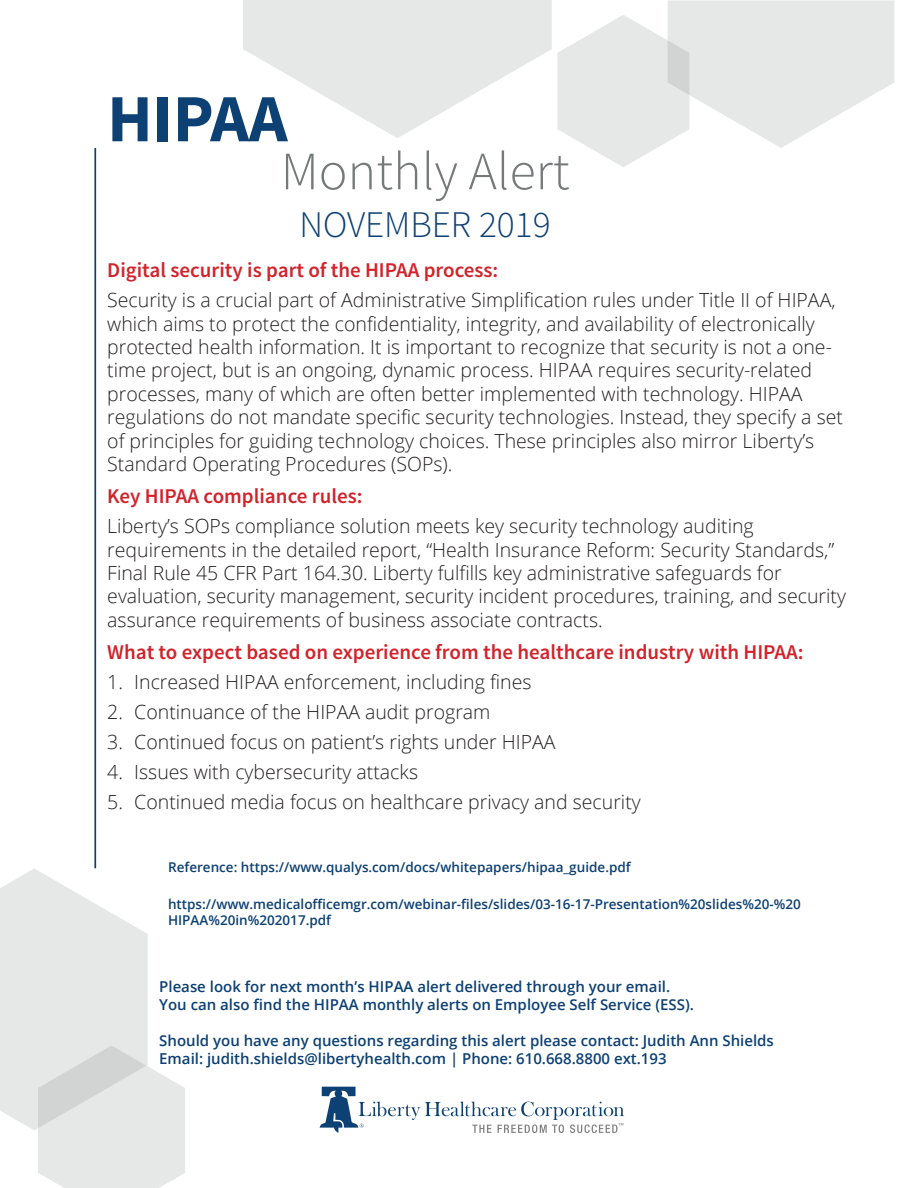
<style>
.page{position:relative;width:918px;height:1188px;background:#fff}
.page>*{position:absolute;margin:0;border:0;box-sizing:border-box;transform-origin:0 0}
.Heading1{font:700 67.5px "Source Sans Pro";color:#0d4073}
.heading2{font:300 54px "Source Sans Pro";color:#76797a}
.month_heading{font:300 37.5px "Source Sans Pro";color:#0d4073}
.Body{font:600 21px "Source Sans Pro";color:#d1232a}
.Body-2{font:300 19.5px/23.4px "Open Sans";color:#231f20}
.Paragraph_Style_1{font:600 15px "Open Sans";color:#0d4073}
.Body-3{font:600 13.5px/16.2px "Open Sans";color:#0d4073}
</style>
<div class="page">
<svg style="left:0;top:868px;width:185px;height:320px"></svg>
<hr style="left:94px;top:148px;width:2px;height:720px;background:#0d4073">
<svg style="left:243px;top:0;width:651px;height:167px"></svg>
<svg style="left:320px;top:1087px;width:304px;height:46px"></svg>
<p class="Heading1" style="left:107px;top:76px;width:182px">HIPAA</p>
<h2 class="heading2" style="left:281px;top:139px;width:290px">Monthly Alert</h2>
<p class="month_heading" style="left:300px;top:202px;width:253px">NOVEMBER 2019</p>
<p class="Body" style="left:107px;top:257px;width:393px">Digital security is part of the HIPAA process:</p>
<p class="Body-2" style="left:107px;top:288px;width:737px">Security is a crucial part of Administrative Simplification rules under Title II of HIPAA, which aims to protect the confidentiality, integrity, and availability of electronically protected health information. It is important to recognize that security is not a one&shy;time project, but is an ongoing, dynamic process. HIPAA requires security-related processes, many of which are often better implemented with technology. HIPAA regulations do not mandate specific security technologies. Instead, they specify a set of principles for guiding technology choices. These principles also mirror Liberty’s Standard Operating Procedures (SOPs).</p>
<p class="Body" style="left:107px;top:483px;width:257px">Key HIPAA compliance rules:</p>
<p class="Body-2" style="left:107px;top:514px;width:740px">Liberty’s SOPs compliance solution meets key security technology auditing requirements in the detailed report, “Health Insurance Reform: Security Standards,” Final Rule 45 CFR Part 164.30. Liberty fulfills key administrative safeguards for evaluation, security management, security incident procedures, training, and security assurance requirements of business associate contracts.</p>
<p class="Body" style="left:107px;top:638px;width:698px">What to expect based on experience from the healthcare industry with HIPAA:</p>
<p class="Body-2" style="left:107px;top:670px;width:426px">1. Increased HIPAA enforcement, including fines</p>
<p class="Body-2" style="left:107px;top:700px;width:385px">2. Continuance of the HIPAA audit program</p>
<p class="Body-2" style="left:107px;top:730px;width:450px">3. Continued focus on patient’s rights under HIPAA</p>
<p class="Body-2" style="left:107px;top:760px;width:312px">4. Issues with cybersecurity attacks</p>
<p class="Body-2" style="left:107px;top:790px;width:535px">5. Continued media focus on healthcare privacy and security</p>
<p class="Body-3" style="left:168px;top:859px;width:464px">Reference: https://www.qualys.com/docs/whitepapers/hipaa_guide.pdf</p>
<p class="Body-3" style="left:168px;top:896px;width:634px">https://www.medicalofficemgr.com/webinar-files/slides/03-16-17-Presentation%20slides%20-%20<br>HIPAA%20in%202017.pdf</p>
<p class="Paragraph_Style_1" style="left:159px;top:976px;width:512px">Please look for next month’s HIPAA alert delivered through your email.</p>
<p class="Paragraph_Style_1" style="left:159px;top:994px;width:536px">You can also find the HIPAA monthly alerts on Employee Self Service (ESS).</p>
<p class="Paragraph_Style_1" style="left:159px;top:1030px;width:616px">Should you have any questions regarding this alert please contact: Judith Ann Shields</p>
<p class="Paragraph_Style_1" style="left:159px;top:1048px;width:509px">Email: judith.shields@libertyhealth.com | Phone: 610.668.8800 ext.193</p>
</div>
